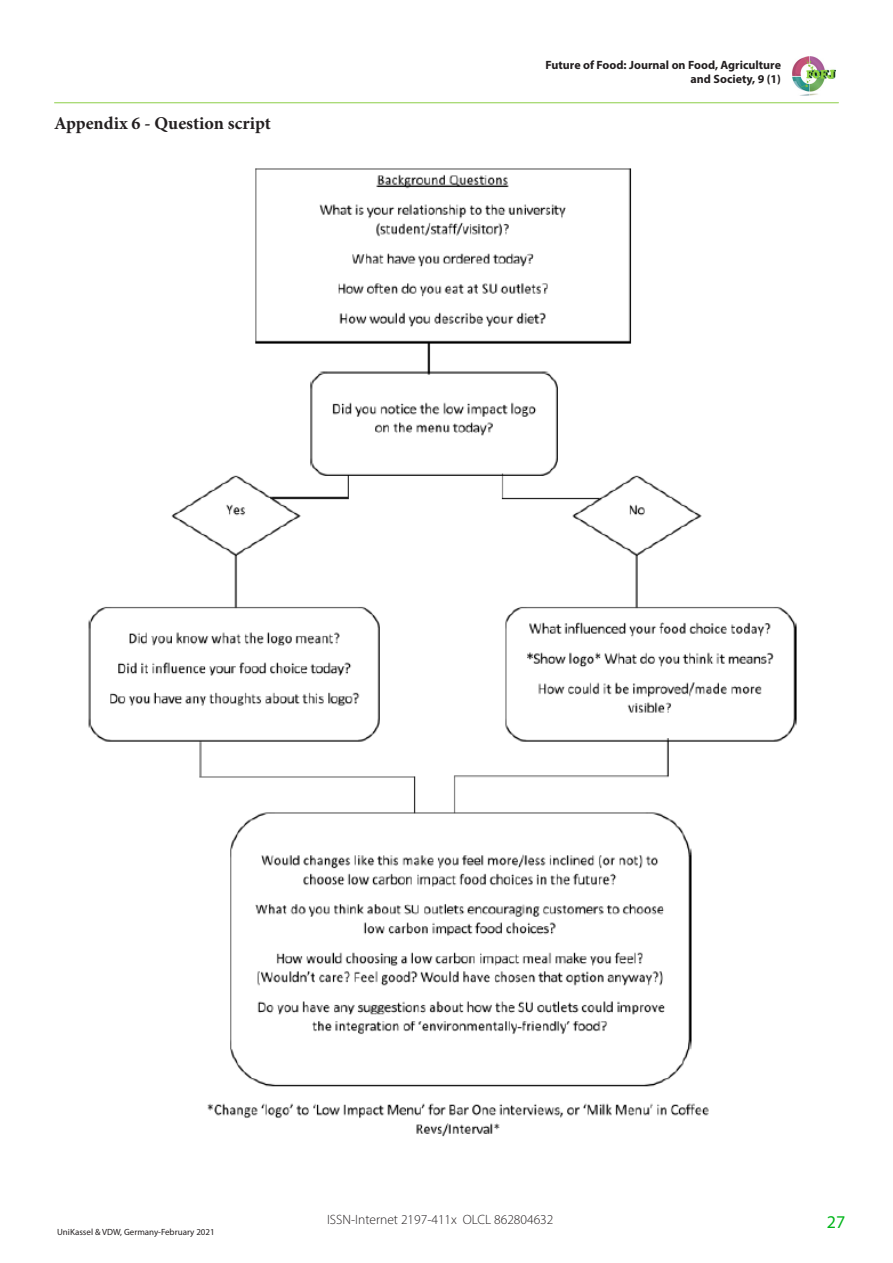
<style>
.page{position:relative;width:893px;height:1263px;background:#fff}
.page>*{position:absolute;margin:0;border:0;box-sizing:border-box;transform-origin:0 0}
.t1{font:700 18px "Minion Pro";color:#231f20}
.t2{font:18px "Myriad Pro";color:#00b51a}
.t3{font:300 13.5px "Myriad Pro";color:#231f20}
.t4{font:700 12px/14.4px "Myriad Pro";color:#231f20;text-align:right}
.t5{font:9px "Myriad Pro";color:#231f20}
</style>
<div class="page">
<hr style="left:55px;top:102px;width:783px;height:1px;background:#92d050">
<img style="left:792px;top:56px;width:44px;height:39px">
<img style="left:88px;top:168px;width:709px;height:969px">
<p class="t1" style="left:54px;top:111px;width:218px">Appendix 6 - Question script</p>
<p class="t4" style="left:545px;top:57px;width:237px">Future of Food: Journal on Food, Agriculture and Society, 9 (1)</p>
<p class="t5" style="left:57px;top:1226px;width:159px">UniKassel &amp; VDW, Germany-February 2021</p>
<p class="t3" style="left:327px;top:1211px;width:228px">ISSN-Internet 2197-411x OLCL 862804632</p>
<h1 class="t2" style="left:827px;top:1211px;width:20px">27</h1>
</div>
